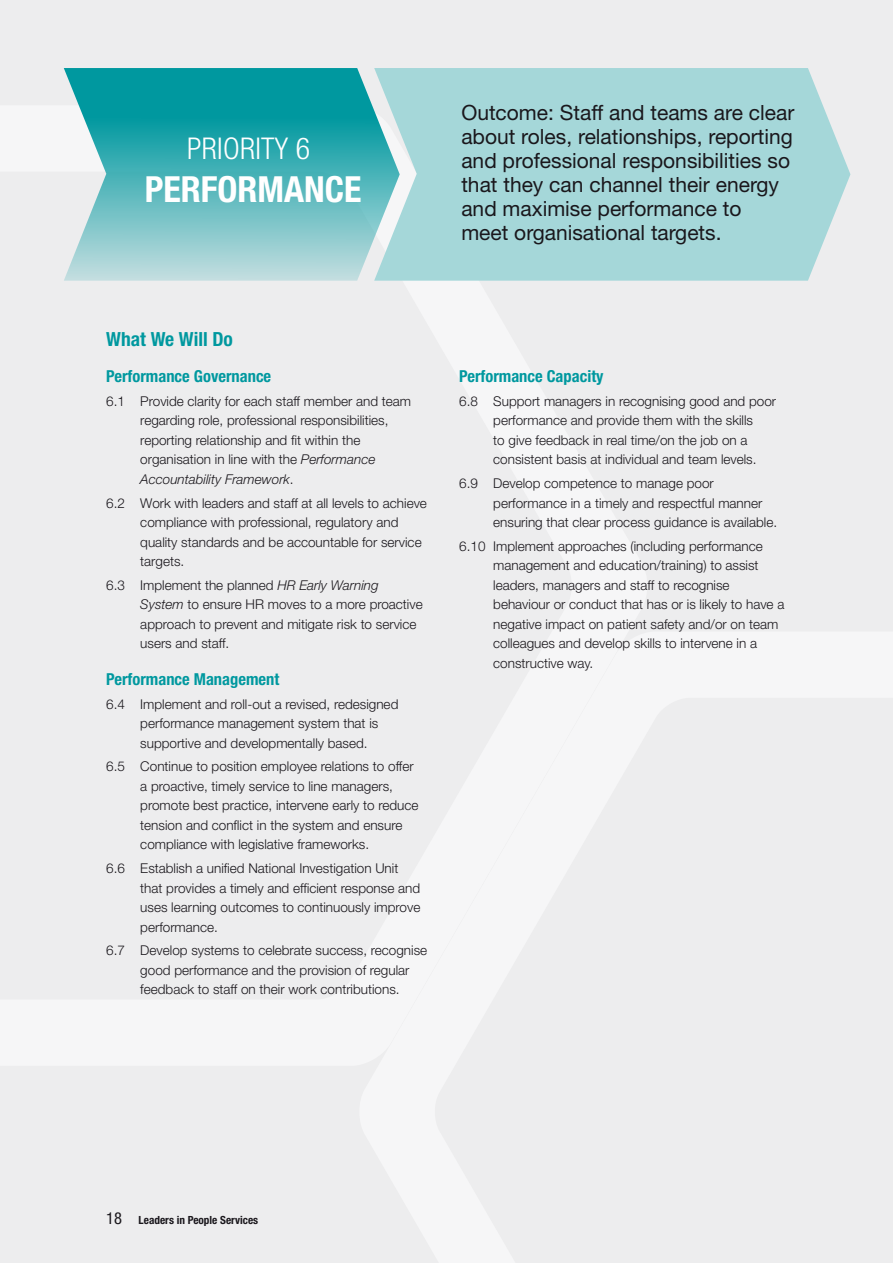
<style>
.page{position:relative;width:893px;height:1263px;background:#ededee}
.page>*{position:absolute;margin:0;border:0;box-sizing:border-box;transform-origin:0 0}
.Circle_Head{font:700 condensed 36px "Helvetica Neue LT Std";color:#fff}
.Circle_Head-2{font:300 condensed 30px "Helvetica Neue LT Std";letter-spacing:.01em;color:#fff}
.Circle_Body{font:21px/24px "Helvetica Neue LT Std";color:#1a171c}
.PS-H3{font:700 condensed 19.5px "Helvetica Neue LT Std";color:#00989f}
.PS-H4{font:700 condensed 16.5px "Helvetica Neue LT Std";color:#00989f}
.PS-Body_6-6__1{font:300 13.5px/19.5px "Helvetica Neue LT Std";color:#1a171c}
.PS-Body_6-6__2{font:300 13.5px/19.5px "Helvetica Neue LT Std";color:#1a171c}
.t1{font:700 condensed 11.25px "Helvetica Neue LT Std";color:#1a171c}
.s1{font-style:italic}
.s2{font-weight:400;font-size:16.5px}
</style>
<div class="page">
<div style="left:400px;top:68px;width:450px;height:213px;background:#a5d7d9"></div>
<svg style="left:64px;top:68px;width:336px;height:213px;background:#5fbabf"></svg>
<p class="Circle_Head-2" style="left:187px;top:131px;width:125px">PRIORITY 6</p>
<p class="Circle_Head" style="left:145px;top:168px;width:218px">PERFORMANCE</p>
<p class="Circle_Body" style="left:461px;top:101px;width:334px">Outcome: Staff and teams are clear about roles, relationships, reporting and professional responsibilities so that they can channel their energy and maximise performance to<br>meet organisational targets.</p>
<p class="PS-H3" style="left:106px;top:327px;width:128px">What We Will Do</p>
<p class="PS-H4" style="left:106px;top:366px;width:166px">Performance Governance</p>
<p class="PS-Body_6-6__1" style="left:140px;top:391px;width:272px;text-indent:-34px">6.1 Provide clarity for each staff member and team regarding role, professional responsibilities, reporting relationship and fit within the organisation in line with the <span class="s1">Performance Accountability Framework</span>.</p>
<p class="PS-Body_6-6__1" style="left:140px;top:493px;width:288px;text-indent:-34px">6.2 Work with leaders and staff at all levels to achieve compliance with professional, regulatory and quality standards and be accountable for service targets.</p>
<p class="PS-Body_6-6__2" style="left:140px;top:575px;width:284px;text-indent:-34px">6.3 Implement the planned <span class="s1">HR Early Warning System</span> to ensure HR moves to a more proactive approach to prevent and mitigate risk to service users and staff.</p>
<p class="PS-H4" style="left:106px;top:669px;width:175px">Performance Management</p>
<p class="PS-Body_6-6__1" style="left:140px;top:694px;width:260px;text-indent:-34px">6.4 Implement and roll-out a revised, redesigned performance management system that is supportive and developmentally based.</p>
<p class="PS-Body_6-6__1" style="left:140px;top:757px;width:280px;text-indent:-34px">6.5 Continue to position employee relations to offer a proactive, timely service to line managers, promote best practice, intervene early to reduce tension and conflict in the system and ensure compliance with legislative frameworks.</p>
<p class="PS-Body_6-6__1" style="left:140px;top:858px;width:282px;text-indent:-34px">6.6 Establish a unified National Investigation Unit that provides a timely and efficient response and uses learning outcomes to continuously improve performance.</p>
<p class="PS-Body_6-6__2" style="left:140px;top:941px;width:288px;text-indent:-34px">6.7 Develop systems to celebrate success, recognise good performance and the provision of regular feedback to staff on their work contributions.</p>
<p class="PS-H4" style="left:459px;top:366px;width:146px">Performance Capacity</p>
<p class="PS-Body_6-6__1" style="left:493px;top:391px;width:284px;text-indent:-34px">6.8 Support managers in recognising good and poor performance and provide them with the skills<br>to give feedback in real time/on the job on a consistent basis at individual and team levels.</p>
<p class="PS-Body_6-6__1" style="left:493px;top:473px;width:285px;text-indent:-34px">6.9 Develop competence to manage poor performance in a timely and respectful manner ensuring that clear process guidance is available.</p>
<p class="PS-Body_6-6__2" style="left:493px;top:536px;width:293px;text-indent:-34px">6.10 Implement approaches (including performance management and education/training) to assist leaders, managers and staff to recognise behaviour or conduct that has or is likely to have a negative impact on patient safety and/or on team colleagues and develop skills to intervene in a constructive way.</p>
<p class="t1" style="left:106px;top:1213px;width:153px"><span class="s2">18</span> Leaders in People Services</p>
</div>
